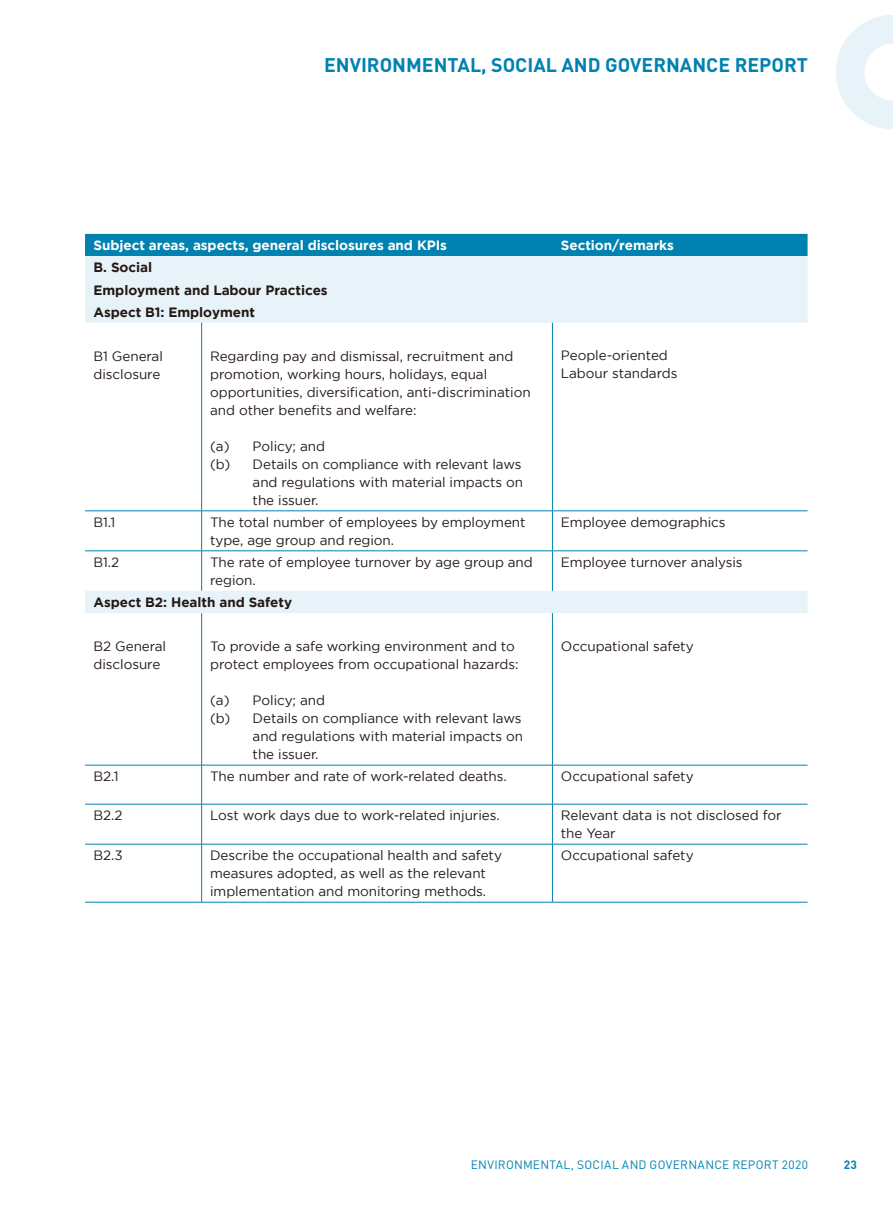
<style>
.page{position:relative;width:893px;height:1212px;background:#fff}
.page>*{position:absolute;margin:0;border:0;box-sizing:border-box;transform-origin:0 0}
.t1{font:700 19.5px "DIN";color:#0082b1}
.t2{font:13.5px/18px "Gotham";letter-spacing:-.005em;color:#231916}
.t3{font:700 13.5px/22.2px "Gotham";letter-spacing:-.005em;color:#231916}
.t4{font:700 13.5px "Gotham";letter-spacing:-.005em;color:#fff}
.t5{font:12px "DIN";letter-spacing:.025em;color:#0082b1}
.t6{font:700 12px "DIN";color:#0082b1}
</style>
<div class="page">
<svg style="left:836px;top:15px;width:57px;height:114px"></svg>
<div style="left:85px;top:234px;width:722px;height:22px;background:#0082b1"></div>
<svg style="left:85px;top:256px;width:722px;height:357px"></svg>
<svg style="left:201px;top:323px;width:1px;height:22px"></svg>
<svg style="left:552px;top:323px;width:1px;height:22px"></svg>
<hr style="left:201px;top:345px;width:1px;height:166px;background:#0082b1">
<hr style="left:552px;top:345px;width:1px;height:166px;background:#0082b1">
<hr style="left:85px;top:510px;width:117px;height:1px;background:#0082b1">
<hr style="left:201px;top:511px;width:1px;height:40px;background:#0082b1">
<hr style="left:202px;top:510px;width:350px;height:1px;background:#0082b1">
<hr style="left:552px;top:511px;width:1px;height:40px;background:#0082b1">
<hr style="left:552px;top:510px;width:255px;height:1px;background:#0082b1">
<hr style="left:85px;top:550px;width:117px;height:1px;background:#0082b1">
<hr style="left:201px;top:551px;width:1px;height:40px;background:#0082b1">
<hr style="left:202px;top:550px;width:350px;height:1px;background:#0082b1">
<hr style="left:552px;top:551px;width:1px;height:40px;background:#0082b1">
<hr style="left:552px;top:550px;width:255px;height:1px;background:#0082b1">
<svg style="left:201px;top:613px;width:1px;height:22px"></svg>
<svg style="left:552px;top:613px;width:1px;height:22px"></svg>
<hr style="left:201px;top:635px;width:1px;height:130px;background:#0082b1">
<hr style="left:552px;top:635px;width:1px;height:130px;background:#0082b1">
<hr style="left:85px;top:765px;width:117px;height:1px;background:#0082b1">
<hr style="left:85px;top:804px;width:117px;height:1px;background:#0082b1">
<hr style="left:201px;top:765px;width:1px;height:39px;background:#0082b1">
<hr style="left:201px;top:804px;width:1px;height:40px;background:#0082b1">
<hr style="left:202px;top:765px;width:350px;height:1px;background:#0082b1">
<hr style="left:202px;top:804px;width:350px;height:1px;background:#0082b1">
<hr style="left:552px;top:765px;width:1px;height:39px;background:#0082b1">
<hr style="left:552px;top:804px;width:1px;height:40px;background:#0082b1">
<hr style="left:552px;top:765px;width:255px;height:1px;background:#0082b1">
<hr style="left:552px;top:804px;width:255px;height:1px;background:#0082b1">
<hr style="left:85px;top:844px;width:117px;height:1px;background:#0082b1">
<hr style="left:201px;top:844px;width:1px;height:58px;background:#0082b1">
<hr style="left:202px;top:844px;width:350px;height:1px;background:#0082b1">
<hr style="left:552px;top:844px;width:1px;height:58px;background:#0082b1">
<hr style="left:552px;top:844px;width:255px;height:1px;background:#0082b1">
<hr style="left:85px;top:902px;width:117px;height:1px;background:#0082b1">
<hr style="left:202px;top:902px;width:350px;height:1px;background:#0082b1">
<hr style="left:552px;top:902px;width:255px;height:1px;background:#0082b1">
<h1 class="t1" style="left:324px;top:52px;width:485px">ENVIRONMENTAL, SOCIAL AND GOVERNANCE REPORT</h1>
<p class="t4" style="left:94px;top:238px;width:355px">Subject areas, aspects, general disclosures and KPIs</p>
<p class="t4" style="left:561px;top:238px;width:115px">Section/remarks</p>
<p class="t3" style="left:94px;top:256px;width:236px">B. Social<br>Employment and Labour Practices<br>Aspect B1: Employment</p>
<p class="t2" style="left:94px;top:346px;width:71px">B1 General disclosure</p>
<p class="t2" style="left:210px;top:346px;width:322px">Regarding pay and dismissal, recruitment and promotion, working hours, holidays, equal opportunities, diversification, anti-discrimination and other benefits and welfare:</p>
<p class="t2" style="left:210px;top:436px;width:116px">(a) Policy; and</p>
<p class="t2" style="left:210px;top:454px;width:313px">(b) Details on compliance with relevant laws</p>
<p class="t2" style="left:253px;top:472px;width:272px">and regulations with material impacts on</p>
<p class="t2" style="left:253px;top:490px;width:67px">the issuer.</p>
<p class="t2" style="left:561px;top:346px;width:118px">People-oriented<br>Labour standards</p>
<p class="t2" style="left:94px;top:512px;width:23px">B1.1</p>
<p class="t2" style="left:210px;top:512px;width:317px">The total number of employees by employment type, age group and region.</p>
<p class="t2" style="left:561px;top:512px;width:166px">Employee demographics</p>
<p class="t2" style="left:94px;top:552px;width:27px">B1.2</p>
<p class="t2" style="left:210px;top:552px;width:324px">The rate of employee turnover by age group and region.</p>
<p class="t2" style="left:561px;top:552px;width:183px">Employee turnover analysis</p>
<p class="t3" style="left:94px;top:591px;width:200px">Aspect B2: Health and Safety</p>
<p class="t2" style="left:94px;top:637px;width:74px">B2 General disclosure</p>
<p class="t2" style="left:210px;top:637px;width:310px">To provide a safe working environment and to protect employees from occupational hazards:</p>
<p class="t2" style="left:210px;top:691px;width:116px">(a) Policy; and</p>
<p class="t2" style="left:210px;top:709px;width:313px">(b) Details on compliance with relevant laws</p>
<p class="t2" style="left:253px;top:727px;width:272px">and regulations with material impacts on</p>
<p class="t2" style="left:253px;top:745px;width:67px">the issuer.</p>
<p class="t2" style="left:561px;top:637px;width:134px">Occupational safety</p>
<p class="t2" style="left:94px;top:767px;width:27px">B2.1</p>
<p class="t2" style="left:210px;top:767px;width:298px">The number and rate of work-related deaths.</p>
<p class="t2" style="left:561px;top:767px;width:134px">Occupational safety</p>
<p class="t2" style="left:94px;top:806px;width:31px">B2.2</p>
<p class="t2" style="left:210px;top:806px;width:291px">Lost work days due to work-related injuries.</p>
<p class="t2" style="left:561px;top:806px;width:222px">Relevant data is not disclosed for the Year</p>
<p class="t2" style="left:94px;top:846px;width:31px">B2.3</p>
<p class="t2" style="left:210px;top:846px;width:293px">Describe the occupational health and safety measures adopted, as well as the relevant implementation and monitoring methods.</p>
<p class="t2" style="left:561px;top:846px;width:134px">Occupational safety</p>
<p class="t5" style="left:471px;top:1157px;width:339px">ENVIRONMENTAL, SOCIAL AND GOVERNANCE REPORT 2020</p>
<p class="t6" style="left:844px;top:1157px;width:15px">23</p>
</div>
